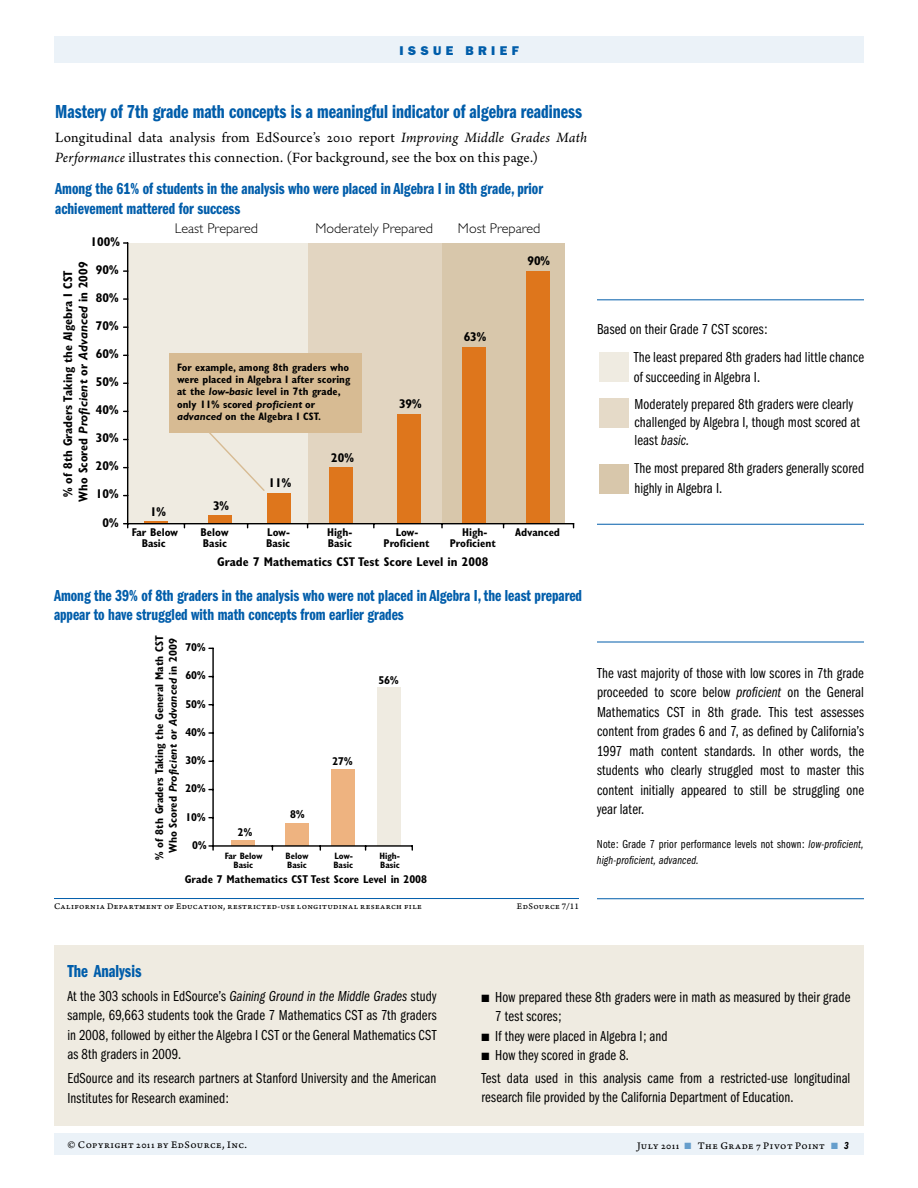
<style>
.page{position:relative;width:918px;height:1188px;background:#fff}
.page>*{position:absolute;margin:0;border:0;box-sizing:border-box;transform-origin:0 0}
.t1{font:19.5px "Franklin Gothic Demi Cmpr";color:#005daa}
.t2{font:18px "Franklin Gothic Demi Cmpr";color:#005daa}
.t3{font:16.5px/19.5px "Franklin Gothic Demi Cmpr";color:#005daa}
.t4{font:15px/19.5px "Franklin Gothic Book Cmpr";letter-spacing:.01em;color:#000}
.t5{font:15px/19.5px "Arno Pro";letter-spacing:.015em;color:#000}
.t6{font:15px "Franklin Gothic Book Cmpr Ital";color:#000}
.t7{font:300 14.1px "Gill Sans";color:#000}
.t8{font:700 condensed 12.75px/15.3px "Gill Sans";color:#000;text-align:center}
.t9{font:800 12.75px "Franklin Gothic";letter-spacing:.34em;color:#005daa}
.t10{font:12px "Franklin Gothic Book Cmpr";letter-spacing:.015em;color:#000}
.t11{font:12px "Franklin Gothic Book Cmpr Ital";letter-spacing:.01em;color:#000}
.t12{font:700 condensed 11.4px/13.6px "Gill Sans";color:#000;text-align:center}
.t13{font:700 condensed 11.25px/11.1px "Gill Sans";color:#000;text-align:center}
.t14{font:700 condensed 10.8px/12.1px "Gill Sans";color:#000}
.t15{font:10.5px "Arno Pro Caption";letter-spacing:.04em;color:#000}
.t16{font:700 condensed 9.3px/9.6px "Gill Sans";color:#000}
.t17{font:9px "Arno Pro Caption";letter-spacing:.04em;color:#000}
.s1{font-style:italic}
.s2{font-style:italic;font-stretch:normal}
.s3{font-family:"Franklin Gothic Book Cmpr"}
.s4{font-family:"Franklin Gothic Book Cmpr Ital"}
.s5{color:#669ecc}
.s6{font-family:"Franklin Gothic Demi Cmpr Ital"}
</style>
<div class="page">
<div style="left:54px;top:36px;width:810px;height:27px;background:#ebf2f8"></div>
<div style="left:54px;top:1134px;width:810px;height:21px;background:#ebf2f8"></div>
<div style="left:54px;top:945px;width:810px;height:180px;background:#efebe1"></div>
<div style="left:128px;top:243px;width:200px;height:281px;background:#efebe1"></div>
<div style="left:308px;top:243px;width:154px;height:281px;background:#e2d5c1"></div>
<div style="left:442px;top:243px;width:122px;height:281px;background:#d8c7ab"></div>
<hr style="left:144px;top:521px;width:24px;height:3px;background:#de761c">
<div style="left:209px;top:515px;width:23px;height:9px;background:#de761c"></div>
<div style="left:267px;top:493px;width:23px;height:31px;background:#de761c"></div>
<div style="left:329px;top:468px;width:24px;height:56px;background:#de761c"></div>
<div style="left:397px;top:414px;width:24px;height:110px;background:#de761c"></div>
<div style="left:462px;top:347px;width:24px;height:177px;background:#de761c"></div>
<div style="left:526px;top:271px;width:23px;height:253px;background:#de761c"></div>
<hr style="left:127px;top:243px;width:1px;height:281px;background:#000">
<hr style="left:128px;top:523px;width:446px;height:1px;background:#000">
<div style="left:169px;top:353px;width:193px;height:80px;background:#d7bb93"></div>
<svg style="left:209px;top:433px;width:56px;height:58px"></svg>
<hr style="left:597px;top:299px;width:267px;height:1px;background:#005daa">
<hr style="left:597px;top:524px;width:267px;height:1px;background:#005daa">
<hr style="left:54px;top:898px;width:525px;height:1px;background:#005daa">
<div style="left:231px;top:840px;width:24px;height:6px;background:#eeb380"></div>
<div style="left:285px;top:823px;width:24px;height:23px;background:#eeb380"></div>
<div style="left:331px;top:770px;width:24px;height:76px;background:#eeb380"></div>
<div style="left:377px;top:688px;width:24px;height:158px;background:#efebe1"></div>
<hr style="left:212px;top:648px;width:2px;height:198px;background:#000">
<hr style="left:213px;top:845px;width:199px;height:2px;background:#000">
<svg style="left:209px;top:845px;width:5px;height:5px"></svg>
<hr style="left:597px;top:642px;width:267px;height:1px;background:#005daa">
<hr style="left:597px;top:898px;width:267px;height:1px;background:#005daa">
<div style="left:599px;top:352px;width:29px;height:30px;background:#efebe1"></div>
<div style="left:599px;top:398px;width:29px;height:30px;background:#e5dac8"></div>
<div style="left:599px;top:464px;width:29px;height:29px;background:#d8c7ab"></div>
<p class="t9" style="left:399px;top:43px;width:121px">ISSUE BRIEF</p>
<h1 class="t1" style="left:55px;top:101px;width:528px">Mastery of 7th grade math concepts is a meaningful indicator of algebra readiness</h1>
<p class="t5" style="left:55px;top:129px;width:534px">Longitudinal data analysis from EdSource’s 2010 report <span class="s1">Improving Middle Grades Math<br>Performance</span> illustrates this connection. (For background, see the box on this page.)</p>
<p class="t3" style="left:55px;top:179px;width:490px">Among the 61% of students in the analysis who were placed in Algebra I in 8th grade, prior achievement mattered for success</p>
<p class="t8" style="left:91px;top:234px;width:31px">100%</p>
<p class="t8" style="left:60px;top:502px;width:242px;rotate:-90deg">% of 8th Graders Taking the Algebra I CST<br>Who Scored <span class="s2">Proficient</span> or <span class="s2">Advanced</span> in 2009</p>
<p class="t8" style="left:96px;top:262px;width:24px">90%</p>
<p class="t8" style="left:96px;top:290px;width:24px">80%</p>
<p class="t8" style="left:96px;top:318px;width:24px">70%</p>
<p class="t8" style="left:96px;top:346px;width:24px">60%</p>
<p class="t8" style="left:96px;top:374px;width:24px">50%</p>
<p class="t8" style="left:96px;top:402px;width:24px">40%</p>
<p class="t8" style="left:96px;top:430px;width:24px">30%</p>
<p class="t8" style="left:96px;top:458px;width:24px">20%</p>
<p class="t8" style="left:96px;top:486px;width:24px">10%</p>
<p class="t8" style="left:103px;top:515px;width:18px">0%</p>
<p class="t7" style="left:175px;top:220px;width:85px">Least Prepared</p>
<p class="t7" style="left:315px;top:220px;width:119px">Moderately Prepared</p>
<p class="t7" style="left:458px;top:220px;width:84px">Most Prepared</p>
<p class="t14" style="left:177px;top:361px;width:175px">For example, among 8th graders who were placed in Algebra I after scoring at the <span class="s2">low-basic</span> level in 7th grade, only 11% scored <span class="s2">proficient</span> or <span class="s2">advanced</span> on the Algebra I CST.</p>
<p class="t8" style="left:150px;top:504px;width:18px">1%</p>
<p class="t8" style="left:213px;top:498px;width:18px">3%</p>
<p class="t8" style="left:269px;top:475px;width:24px">11%</p>
<p class="t8" style="left:331px;top:450px;width:24px">20%</p>
<p class="t8" style="left:399px;top:396px;width:24px">39%</p>
<p class="t8" style="left:464px;top:329px;width:24px">63%</p>
<p class="t8" style="left:527px;top:253px;width:24px">90%</p>
<p class="t13" style="left:132px;top:527px;width:48px">Far Below<br>Basic</p>
<p class="t13" style="left:201px;top:527px;width:30px;text-align:left">Below<br>Basic</p>
<p class="t13" style="left:266px;top:527px;width:26px;text-align:left">Low-<br>Basic</p>
<p class="t13" style="left:327px;top:527px;width:27px;text-align:left">High-<br>Basic</p>
<p class="t13" style="left:384px;top:527px;width:48px">Low-<br>Proficient</p>
<p class="t13" style="left:450px;top:527px;width:48px">High-<br>Proficient</p>
<p class="t13" style="left:515px;top:527px;width:46px">Advanced</p>
<p class="t8" style="left:217px;top:554px;width:273px">Grade 7 Mathematics CST Test Score Level in 2008</p>
<p class="t3" style="left:54px;top:586px;width:530px">Among the 39% of 8th graders in the analysis who were not placed in Algebra I, the least prepared appear to have struggled with math concepts from earlier grades</p>
<p class="t12" style="left:152px;top:860px;width:226px;rotate:-90deg">% of 8th Graders Taking the General Math CST<br>Who Scored <span class="s2">Proficient</span> or <span class="s2">Advanced</span> in 2009</p>
<p class="t12" style="left:185px;top:640px;width:22px">70%</p>
<p class="t12" style="left:185px;top:669px;width:22px">60%</p>
<p class="t12" style="left:378px;top:673px;width:22px">56%</p>
<p class="t12" style="left:185px;top:697px;width:22px">50%</p>
<p class="t12" style="left:185px;top:725px;width:22px">40%</p>
<p class="t12" style="left:185px;top:753px;width:22px">30%</p>
<p class="t12" style="left:332px;top:755px;width:22px">27%</p>
<p class="t12" style="left:185px;top:782px;width:22px">20%</p>
<p class="t12" style="left:290px;top:808px;width:16px">8%</p>
<p class="t12" style="left:185px;top:810px;width:22px">10%</p>
<p class="t12" style="left:238px;top:825px;width:16px">2%</p>
<p class="t12" style="left:192px;top:838px;width:16px">0%</p>
<p class="t16" style="left:225px;top:851px;width:39px;text-align:center">Far Below<br>Basic</p>
<p class="t16" style="left:286px;top:851px;width:24px">Below<br>Basic</p>
<p class="t16" style="left:333px;top:851px;width:21px">Low-<br>Basic</p>
<p class="t16" style="left:379px;top:851px;width:22px">High-<br>Basic</p>
<p class="t12" style="left:185px;top:873px;width:244px">Grade 7 Mathematics CST Test Score Level in 2008</p>
<p class="t17" style="left:54px;top:901px;width:369px">California Department of Education, restricted-use longitudinal research file</p>
<p class="t17" style="left:517px;top:901px;width:64px">EdSource 7/11</p>
<p class="t4" style="left:634px;top:315px;width:232px;line-height:28.5px;text-indent:-37px">Based on their Grade 7 CST scores:<br>The least prepared 8th graders had little chance</p>
<p class="t4" style="left:634px;top:363px;width:221px;line-height:27px">of succeeding in Algebra I.<br>Moderately prepared 8th graders were clearly</p>
<p class="t4" style="left:635px;top:412px;width:227px">challenged by Algebra I, though most scored at</p>
<p class="t6" style="left:635px;top:431px;width:57px"><span class="s3">least</span> basic.</p>
<p class="t4" style="left:635px;top:459px;width:231px">The most prepared 8th graders generally scored highly in Algebra I.</p>
<p class="t4" style="left:597px;top:663px;width:269px;text-align:justify">The vast majority of those with low scores in 7th grade proceeded to score below <span class="s4">proficient</span> on the General Mathematics CST in 8th grade. This test assesses content from grades 6 and 7, as defi ned by California’s 1997 math content standards. In other words, the students who clearly struggled most to master this content initially appeared to still be struggling one year later.</p>
<p class="t10" style="left:597px;top:837px;width:269px">Note: Grade 7 prior performance levels not shown: <span class="s4">low-proficient,</span></p>
<p class="t11" style="left:597px;top:854px;width:103px">high-proficient, advanced.</p>
<p class="t2" style="left:68px;top:961px;width:76px">The Analysis</p>
<p class="t4" style="left:67px;top:986px;width:371px;text-align:justify">At the 303 schools in EdSource’s <span class="s4">Gaining Ground in the Middle Grades</span> study sample, 69,663 students took the Grade 7 Mathematics CST as 7th graders in 2008, followed by either the Algebra I CST or the General Mathematics CST as 8th graders in 2009.</p>
<p class="t4" style="left:67px;top:1069px;width:370px">EdSource and its research partners at Stanford University and the American<br>Institutes for Research examined:</p>
<p class="t4" style="left:495px;top:987px;width:357px;text-indent:-14px">■ How prepared these 8th graders were in math as measured by their grade<br>7 test scores;</p>
<p class="t4" style="left:482px;top:1026px;width:188px">■ If they were placed in Algebra I; and</p>
<p class="t4" style="left:481px;top:1044px;width:370px;line-height:22.5px">■ How they scored in grade 8.<br>Test data used in this analysis came from a restricted-use longitudinal</p>
<p class="t4" style="left:481px;top:1088px;width:314px">research fi le provided by the California Department of Education.</p>
<p class="t15" style="left:67px;top:1139px;width:181px">© Copyright 2011 by EdSource, Inc.</p>
<p class="t15" style="left:637px;top:1139px;width:213px">July 2011 <span class="s5">■</span> The Grade 7 Pivot Point <span class="s5">■</span> <span class="s6">3</span></p>
</div>
